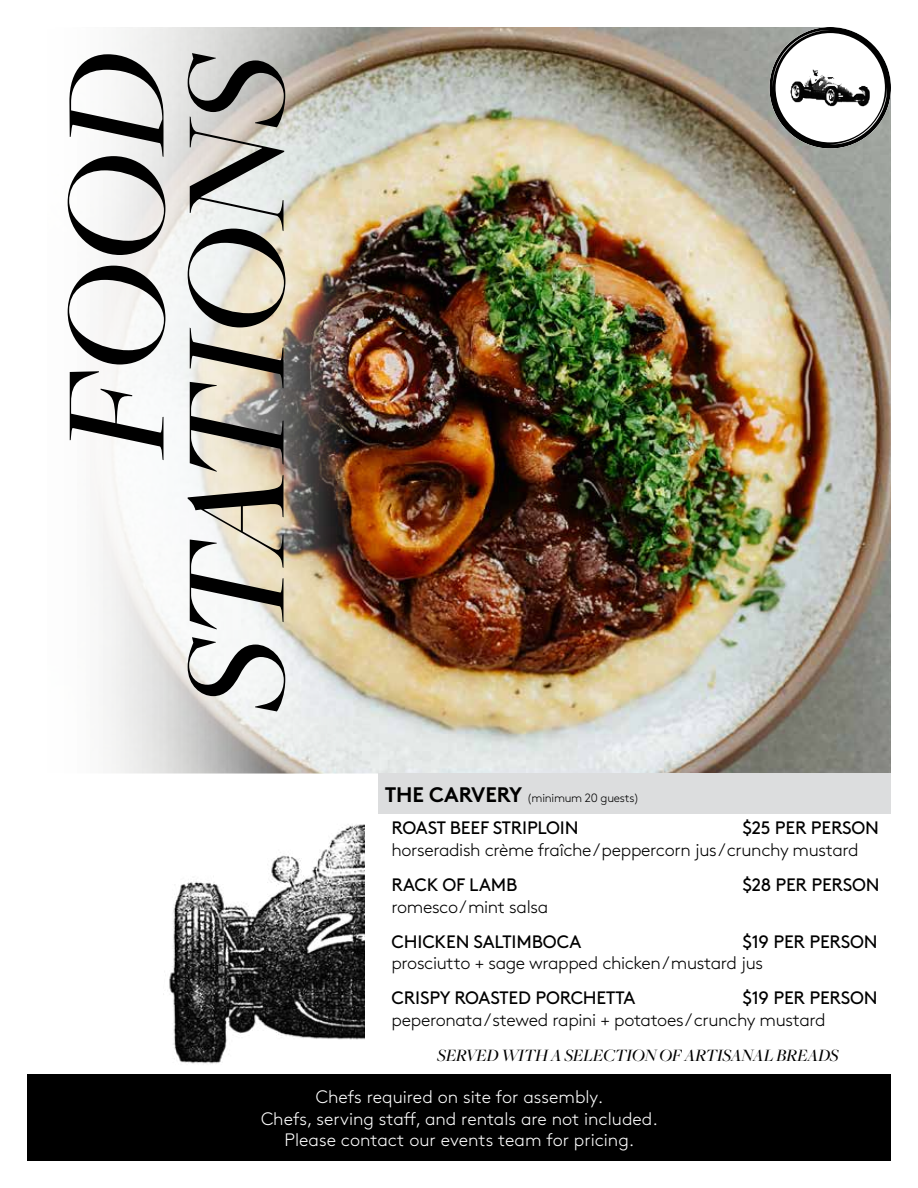
<style>
.page{position:relative;width:918px;height:1188px;background:#fff}
.page>*{position:absolute;margin:0;border:0;box-sizing:border-box;transform-origin:0 0}
.t1{font:italic 500 150px/120px "Freight Big Pro";color:#000;text-align:right}
.t2{font:300 18px "Brown Std";letter-spacing:-.02em;color:#000}
.t3{font:18px "Brown Std";letter-spacing:-.01em;color:#000}
.t4{font:300 18px/21.6px "Brown Std";color:#fff;text-align:center}
.t5{font:italic 500 18px "Freight Big Pro";letter-spacing:-.02em;color:#000}
.t6{font:300 12px "Brown Std";letter-spacing:-.02em;color:#000}
.s1{font-weight:700;font-size:21px}
</style>
<div class="page">
<img style="left:99px;top:27px;width:792px;height:747px">
<div style="left:378px;top:774px;width:513px;height:40px;background:#dcddde"></div>
<img style="left:164px;top:824px;width:201px;height:251px">
<svg style="left:770px;top:27px;width:121px;height:121px"></svg>
<div style="left:27px;top:1075px;width:864px;height:86px;background:#000"></div>
<h1 class="t1" style="left:51px;top:712px;width:663px;rotate:-90deg">FOOD<br>STATIONS</h1>
<p class="t6" style="left:385px;top:791px;width:256px"><span class="s1">THE CARVERY</span> (minimum 20 guests)</p>
<p class="t3" style="left:392px;top:818px;width:189px">ROAST BEEF STRIPLOIN</p>
<p class="t3" style="left:742px;top:818px;width:138px">$25 PER PERSON</p>
<p class="t2" style="left:391px;top:840px;width:469px">horseradish crème fraîche / peppercorn jus / crunchy mustard</p>
<p class="t3" style="left:392px;top:874px;width:127px">RACK OF LAMB</p>
<p class="t3" style="left:742px;top:874px;width:139px">$28 PER PERSON</p>
<p class="t2" style="left:391px;top:896px;width:158px">romesco / mint salsa</p>
<p class="t3" style="left:392px;top:931px;width:191px">CHICKEN SALTIMBOCA</p>
<p class="t3" style="left:742px;top:931px;width:137px">$19 PER PERSON</p>
<p class="t2" style="left:391px;top:953px;width:373px">prosciutto + sage wrapped chicken / mustard jus</p>
<p class="t3" style="left:392px;top:988px;width:245px">CRISPY ROASTED PORCHETTA</p>
<p class="t3" style="left:742px;top:988px;width:137px">$19 PER PERSON</p>
<p class="t2" style="left:391px;top:1010px;width:436px">peperonata / stewed rapini + potatoes / crunchy mustard</p>
<p class="t5" style="left:437px;top:1044px;width:403px">SERVED WITH A SELECTION OF ARTISANAL BREADS</p>
<p class="t4" style="left:261px;top:1086px;width:398px">Chefs required on site for assembly.<br>Chefs, serving staff, and rentals are not included.<br>Please contact our events team for pricing.</p>
</div>
